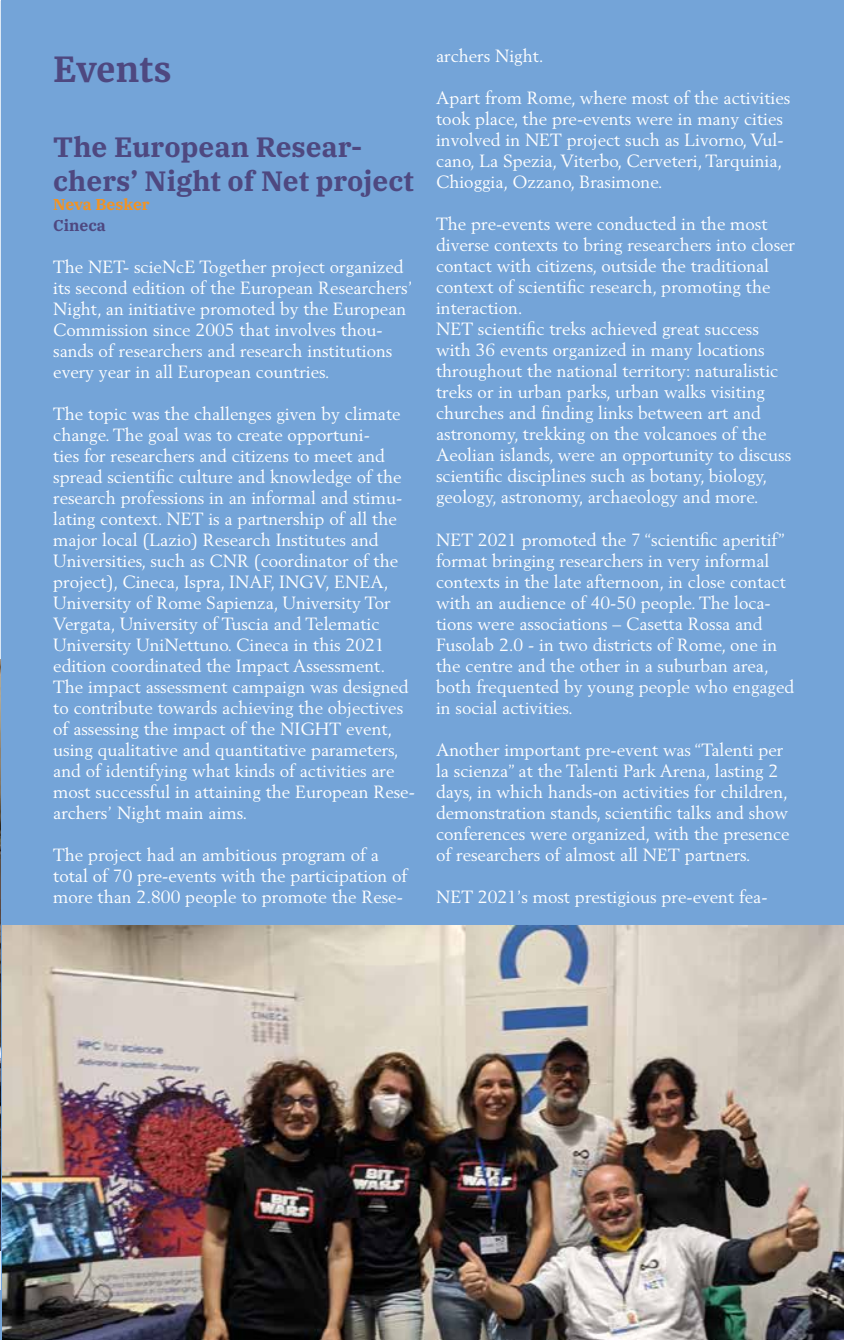
<style>
.page{position:relative;width:844px;height:1340px;background:#fff}
.page>*{position:absolute;margin:0;border:0;box-sizing:border-box;transform-origin:0 0}
.t1{font:700 34.3px "Merriweather";color:#4e4880}
.t2{font:700 28px/33.6px "IBM Plex Serif";color:#4e4880}
.t3{font:17.5px/21px "Berling LT Std";color:#fff}
.t4{font:700 15.75px "IBM Plex Serif";letter-spacing:-.005em;color:#f39322}
.t5{font:700 15.75px "IBM Plex Serif";color:#4e4880}
</style>
<div class="page">
<img style="left:0;top:660px;width:1px;height:590px">
<div style="left:1px;top:0;width:842px;height:1290px;background:#74a4d8"></div>
<img style="left:2px;top:925px;width:841px;height:414px">
<h1 class="t1" style="left:53px;top:48px;width:120px">Events</h1>
<h2 class="t2" style="left:53px;top:128px;width:362px">The European Resear&shy;chers’ Night of Net project</h2>
<p class="t4" style="left:53px;top:191px;width:98px">Neva Besker</p>
<p class="t5" style="left:53px;top:212px;width:54px">Cineca</p>
<p class="t3" style="left:53px;top:256px;width:361px">The NET- scieNcE Together project organized its second edition of the European Researchers’ Night, an initiative promoted by the European Commission since 2005 that involves thou&shy;sands of researchers and research institutions every year in all European countries.</p>
<p class="t3" style="left:53px;top:403px;width:363px">The topic was the challenges given by climate change. The goal was to create opportuni-<br>ties for researchers and citizens to meet and spread scientific culture and knowledge of the research professions in an informal and stimu&shy;lating context. NET is a partnership of all the major local (Lazio) Research Institutes and Universities, such as CNR (coordinator of the project), Cineca, Ispra, INAF, INGV, ENEA, University of Rome Sapienza, University Tor Vergata, University of Tuscia and Telematic University UniNettuno. Cineca in this 2021 edition coordinated the Impact Assessment.<br>The impact assessment campaign was designed to contribute towards achieving the objectives of assessing the impact of the NIGHT event, using qualitative and quantitative parameters, and of identifying what kinds of activities are most successful in attaining the European Rese&shy;archers’ Night main aims.</p>
<p class="t3" style="left:53px;top:844px;width:355px">The project had an ambitious program of a total of 70 pre-events with the participation of more than 2.800 people to promote the Rese-</p>
<p class="t3" style="left:436px;top:45px;width:109px">archers Night.</p>
<p class="t3" style="left:436px;top:87px;width:356px">Apart from Rome, where most of the activities took place, the pre-events were in many cities involved in NET project such as Livorno, Vul&shy;cano, La Spezia, Viterbo, Cerveteri, Tarquinia, Chioggia, Ozzano, Brasimone.</p>
<p class="t3" style="left:436px;top:213px;width:360px">The pre-events were conducted in the most diverse contexts to bring researchers into closer contact with citizens, outside the traditional context of scientific research, promoting the interaction.<br>NET scientific treks achieved great success with 36 events organized in many locations throughout the national territory: naturalistic treks or in urban parks, urban walks visiting churches and finding links between art and astronomy, trekking on the volcanoes of the Aeolian islands, were an opportunity to discuss scientific disciplines such as botany, biology, geology, astronomy, archaeology and more.</p>
<p class="t3" style="left:436px;top:528px;width:359px">NET 2021 promoted the 7 “scientific aperitif” format bringing researchers in very informal contexts in the late afternoon, in close contact with an audience of 40-50 people. The loca&shy;tions were associations – Casetta Rossa and Fusolab 2.0 - in two districts of Rome, one in the centre and the other in a suburban area, both frequented by young people who engaged in social activities.</p>
<p class="t3" style="left:436px;top:738px;width:355px">Another important pre-event was “Talenti per la scienza” at the Talenti Park Arena, lasting 2 days, in which hands-on activities for children, demonstration stands, scientific talks and show conferences were organized, with the presence of researchers of almost all NET partners.</p>
<p class="t3" style="left:436px;top:885px;width:333px">NET 2021’s most prestigious pre-event fea-</p>
</div>
